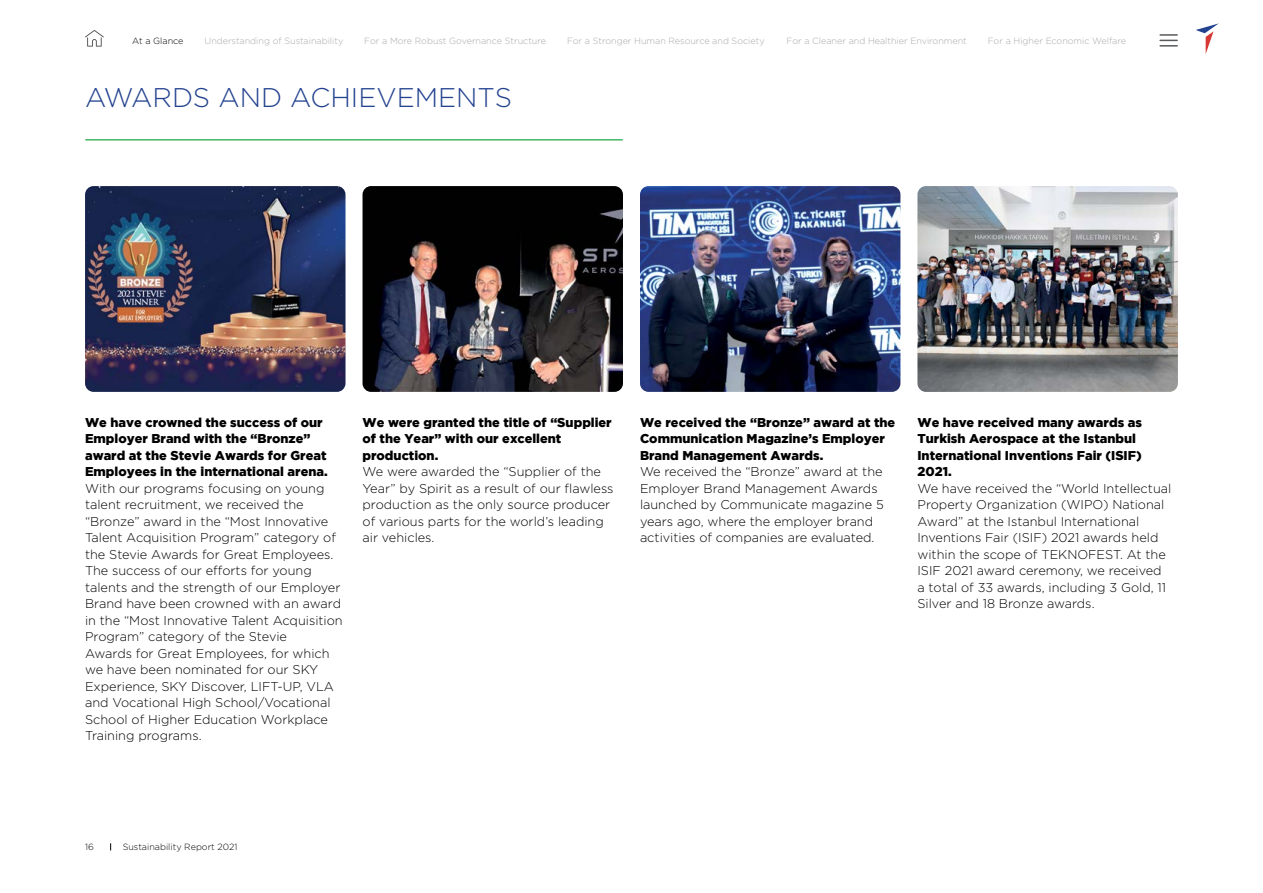
<style>
.page{position:relative;width:1263px;height:893px;background:#fff}
.page>*{position:absolute;margin:0;border:0;box-sizing:border-box;transform-origin:0 0}
.t1{font:300 27px "Gotham";color:#23428f}
.t2{font:300 12.75px/16.5px "Gotham";color:#000}
.t3{font:900 12.75px/16.5px "Gotham";color:#000}
.t4{font:300 9px "Gotham";color:#a7a9ac}
.t5{font:300 9px "Gotham";color:#000}
</style>
<div class="page">
<svg style="left:1196px;top:23px;width:23px;height:31px"></svg>
<svg style="left:1160px;top:34px;width:17px;height:13px"></svg>
<svg style="left:85px;top:30px;width:19px;height:17px"></svg>
<img style="left:85px;top:186px;width:260px;height:206px">
<img style="left:362px;top:186px;width:261px;height:206px">
<img style="left:640px;top:186px;width:260px;height:206px">
<hr style="left:86px;top:139px;width:536px;height:2px;background:#42b765">
<img style="left:917px;top:186px;width:261px;height:206px">
<p class="t5" style="left:132px;top:35px;width:53px">At a Glance</p>
<p class="t4" style="left:204px;top:35px;width:140px">Understanding of Sustainability</p>
<p class="t4" style="left:364px;top:35px;width:183px">For a More Robust Governance Structure</p>
<p class="t4" style="left:567px;top:35px;width:199px">For a Stronger Human Resource and Society</p>
<p class="t4" style="left:787px;top:35px;width:182px">For a Cleaner and Healthier Environment</p>
<p class="t4" style="left:988px;top:35px;width:140px">For a Higher Economic Welfare</p>
<h1 class="t1" style="left:85px;top:80px;width:428px">AWARDS AND ACHIEVEMENTS</h1>
<p class="t3" style="left:85px;top:414px;width:244px">We have crowned the success of our Employer Brand with the “Bronze” award at the Stevie Awards for Great Employees in the international arena.</p>
<p class="t2" style="left:85px;top:480px;width:259px">With our programs focusing on young talent recruitment, we received the “Bronze” award in the “Most Innovative Talent Acquisition Program” category of the Stevie Awards for Great Employees.<br>The success of our efforts for young talents and the strength of our Employer Brand have been crowned with an award in the “Most Innovative Talent Acquisition Program” category of the Stevie<br>Awards for Great Employees, for which we have been nominated for our SKY Experience, SKY Discover, LIFT-UP, VLA and Vocational High School/Vocational School of Higher Education Workplace Training programs.</p>
<p class="t3" style="left:362px;top:414px;width:251px">We were granted the title of “Supplier of the Year” with our excellent production.</p>
<p class="t2" style="left:362px;top:463px;width:253px">We were awarded the “Supplier of the Year” by Spirit as a result of our flawless production as the only source producer of various parts for the world’s leading air vehicles.</p>
<p class="t3" style="left:640px;top:414px;width:257px">We received the “Bronze” award at the<br>Communication Magazine’s Employer<br>Brand Management Awards.</p>
<p class="t2" style="left:640px;top:463px;width:245px">We received the “Bronze” award at the Employer Brand Management Awards launched by Communicate magazine 5 years ago, where the employer brand activities of companies are evaluated.</p>
<p class="t3" style="left:917px;top:414px;width:226px">We have received many awards as<br>Turkish Aerospace at the Istanbul<br>International Inventions Fair (ISIF)<br>2021.</p>
<p class="t2" style="left:917px;top:480px;width:255px">We have received the “World Intellectual Property Organization (WIPO) National Award” at the Istanbul International Inventions Fair (ISIF) 2021 awards held within the scope of TEKNOFEST. At the ISIF 2021 award ceremony, we received a total of 33 awards, including 3 Gold, 11<br>Silver and 18 Bronze awards.</p>
<p class="t5" style="left:85px;top:842px;width:10px">16</p>
<p class="t5" style="left:123px;top:842px;width:116px">Sustainability Report 2021</p>
</div>
